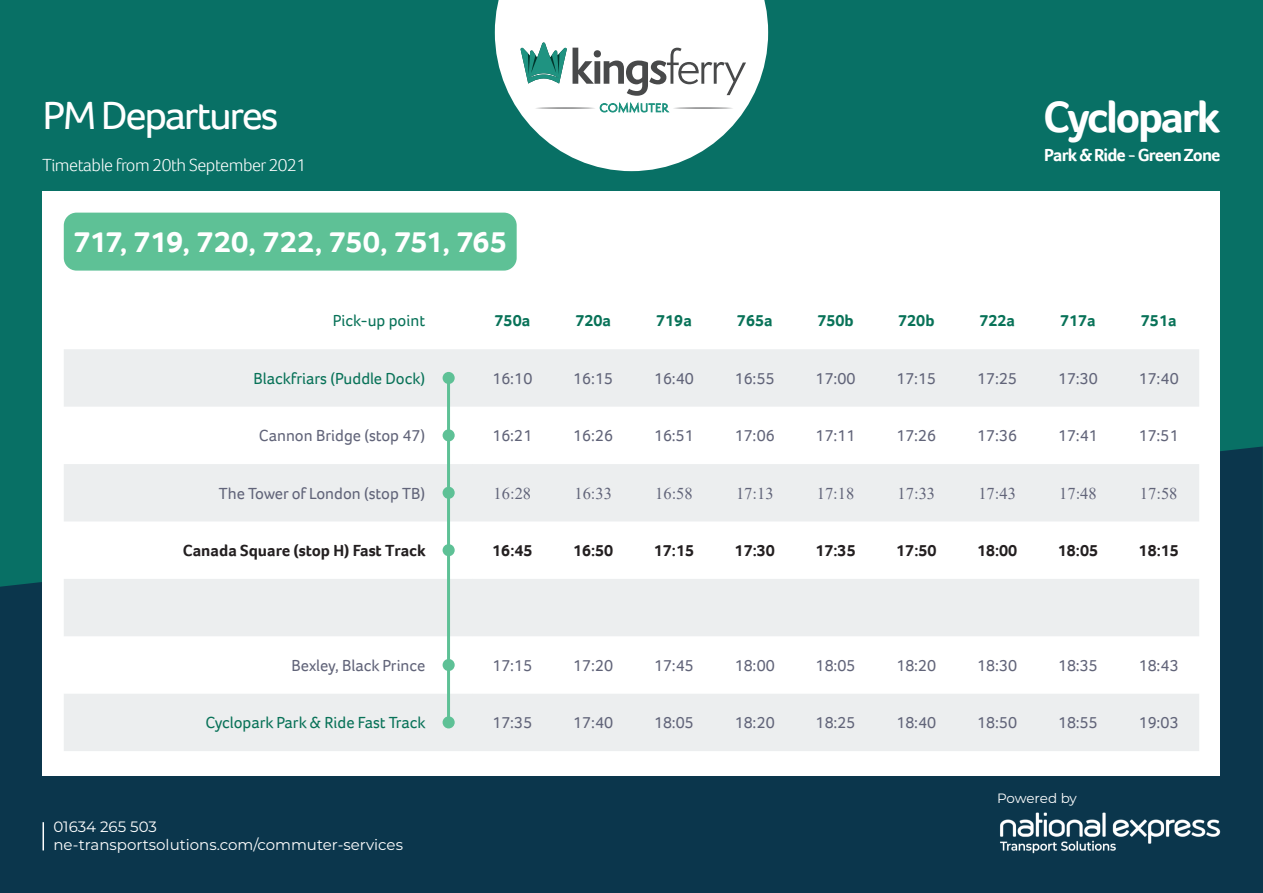
<style>
.page{position:relative;width:1263px;height:893px;background:#087065}
.page>*{position:absolute;margin:0;border:0;box-sizing:border-box;transform-origin:0 0}
.t1{font:700 45px "Foco";letter-spacing:-.055em;color:#fff}
.t2{font:40.5px "Foco";letter-spacing:-.055em;color:#fff;scale:1.05 1}
.t3{font:700 30px "Foco";letter-spacing:-.025em;color:#fff;scale:1.05 1}
.t4{font:300 18px "Foco";letter-spacing:-.025em;color:#fff}
.t5{font:700 18px "Foco";letter-spacing:-.05em;color:#fff}
.t6{font:16.5px "Foco";color:#616479}
.t7{font:700 16.5px "Foco";color:#231f20}
.t8{font:16.5px "Foco";color:#087258}
.t9{font:16.5px "Times New Roman";color:#616479}
.t10{font:700 16.5px "Foco";color:#087258}
.t11{font:15px/18px "Montserrat";color:#fff}
.t12{font:13.5px "Montserrat";letter-spacing:-.015em;color:#fff}
</style>
<div class="page">
<div style="left:0;top:446px;width:1263px;height:447px;background:#0b364c"></div>
<img style="left:926px;top:796px;width:337px;height:72px">
<svg style="left:43px;top:822px;width:1px;height:28px"></svg>
<svg style="left:495px;top:0;width:273px;height:171px;fill:#fff"></svg>
<svg style="left:520px;top:43px;width:226px;height:53px;background:#c8d2d1"></svg>
<svg style="left:535px;top:103px;width:198px;height:9px;background:#cfe3e0"></svg>
<div style="left:43px;top:191px;width:1177px;height:585px;background:#fff"></div>
<div style="left:64px;top:349px;width:408px;height:58px;background:#eceeef"></div>
<svg style="left:472px;top:349px;width:727px;height:402px;fill:#eceeef"></svg>
<svg style="left:64px;top:464px;width:408px;height:287px;fill:#eceeef"></svg>
<div style="left:443px;top:372px;width:12px;height:12px;background:#5ec196;border-radius:50%"></div>
<div style="left:443px;top:429px;width:12px;height:12px;background:#5ec196;border-radius:50%"></div>
<div style="left:443px;top:487px;width:12px;height:12px;background:#5ec196;border-radius:50%"></div>
<div style="left:443px;top:544px;width:12px;height:12px;background:#5ec196;border-radius:50%"></div>
<div style="left:443px;top:659px;width:12px;height:12px;background:#5ec196;border-radius:50%"></div>
<div style="left:443px;top:716px;width:12px;height:12px;background:#5ec196;border-radius:50%"></div>
<div style="left:64px;top:213px;width:453px;height:58px;background:#5ec196;border-radius:13px"></div>
<hr style="left:447px;top:376px;width:3px;height:349px;background:#5ec196">
<h2 class="t2" style="left:43px;top:89px;width:226px">PM Departures</h2>
<p class="t4" style="left:43px;top:153px;width:265px">Timetable from 20th September 2021</p>
<h3 class="t3" style="left:73px;top:222px;width:415px">717, 719, 720, 722, 750, 751, 765</h3>
<h1 class="t1" style="left:1043px;top:87px;width:179px">Cyclopark</h1>
<p class="t5" style="left:1044px;top:143px;width:178px">Park &amp; Ride - Green Zone</p>
<p class="t8" style="left:333px;top:310px;width:94px">Pick-up point</p>
<p class="t10" style="left:495px;top:310px;width:37px">750a</p>
<p class="t10" style="left:575px;top:310px;width:37px">720a</p>
<p class="t10" style="left:656px;top:310px;width:37px">719a</p>
<p class="t10" style="left:737px;top:310px;width:37px">765a</p>
<p class="t10" style="left:817px;top:310px;width:38px">750b</p>
<p class="t10" style="left:898px;top:310px;width:38px">720b</p>
<p class="t10" style="left:979px;top:310px;width:37px">722a</p>
<p class="t10" style="left:1060px;top:310px;width:37px">717a</p>
<p class="t10" style="left:1141px;top:310px;width:37px">751a</p>
<p class="t8" style="left:253px;top:367px;width:173px">Blackfriars (Puddle Dock)</p>
<p class="t6" style="left:492px;top:367px;width:41px">16:10</p>
<p class="t6" style="left:573px;top:367px;width:41px">16:15</p>
<p class="t6" style="left:654px;top:367px;width:41px">16:40</p>
<p class="t6" style="left:735px;top:367px;width:41px">16:55</p>
<p class="t6" style="left:816px;top:367px;width:41px">17:00</p>
<p class="t6" style="left:896px;top:367px;width:41px">17:15</p>
<p class="t6" style="left:977px;top:367px;width:41px">17:25</p>
<p class="t6" style="left:1058px;top:367px;width:41px">17:30</p>
<p class="t6" style="left:1139px;top:367px;width:41px">17:40</p>
<p class="t6" style="left:259px;top:425px;width:168px">Cannon Bridge (stop 47)</p>
<p class="t6" style="left:492px;top:425px;width:41px">16:21</p>
<p class="t6" style="left:573px;top:425px;width:41px">16:26</p>
<p class="t6" style="left:654px;top:425px;width:41px">16:51</p>
<p class="t6" style="left:735px;top:425px;width:41px">17:06</p>
<p class="t6" style="left:816px;top:425px;width:41px">17:11</p>
<p class="t6" style="left:896px;top:425px;width:41px">17:26</p>
<p class="t6" style="left:977px;top:425px;width:41px">17:36</p>
<p class="t6" style="left:1058px;top:425px;width:41px">17:41</p>
<p class="t6" style="left:1139px;top:425px;width:41px">17:51</p>
<p class="t6" style="left:219px;top:482px;width:208px">The Tower of London (stop TB)</p>
<p class="t9" style="left:494px;top:481px;width:39px">16:28</p>
<p class="t9" style="left:574px;top:481px;width:39px">16:33</p>
<p class="t9" style="left:655px;top:481px;width:39px">16:58</p>
<p class="t9" style="left:736px;top:481px;width:39px">17:13</p>
<p class="t9" style="left:817px;top:481px;width:39px">17:18</p>
<p class="t9" style="left:897px;top:481px;width:39px">17:33</p>
<p class="t9" style="left:978px;top:481px;width:39px">17:43</p>
<p class="t9" style="left:1059px;top:481px;width:39px">17:48</p>
<p class="t9" style="left:1140px;top:481px;width:39px">17:58</p>
<p class="t7" style="left:183px;top:540px;width:244px">Canada Square (stop H) Fast Track</p>
<p class="t7" style="left:492px;top:540px;width:42px">16:45</p>
<p class="t7" style="left:573px;top:540px;width:42px">16:50</p>
<p class="t7" style="left:654px;top:540px;width:42px">17:15</p>
<p class="t7" style="left:735px;top:540px;width:42px">17:30</p>
<p class="t7" style="left:815px;top:540px;width:42px">17:35</p>
<p class="t7" style="left:896px;top:540px;width:42px">17:50</p>
<p class="t7" style="left:977px;top:540px;width:42px">18:00</p>
<p class="t7" style="left:1058px;top:540px;width:42px">18:05</p>
<p class="t7" style="left:1138px;top:540px;width:42px">18:15</p>
<p class="t6" style="left:291px;top:654px;width:135px">Bexley, Black Prince</p>
<p class="t6" style="left:492px;top:654px;width:41px">17:15</p>
<p class="t6" style="left:573px;top:654px;width:41px">17:20</p>
<p class="t6" style="left:654px;top:654px;width:41px">17:45</p>
<p class="t6" style="left:735px;top:654px;width:41px">18:00</p>
<p class="t6" style="left:816px;top:654px;width:41px">18:05</p>
<p class="t6" style="left:896px;top:654px;width:41px">18:20</p>
<p class="t6" style="left:977px;top:654px;width:41px">18:30</p>
<p class="t6" style="left:1058px;top:654px;width:41px">18:35</p>
<p class="t6" style="left:1139px;top:654px;width:41px">18:43</p>
<p class="t8" style="left:206px;top:712px;width:222px">Cyclopark Park &amp; Ride Fast Track</p>
<p class="t6" style="left:492px;top:712px;width:41px">17:35</p>
<p class="t6" style="left:573px;top:712px;width:41px">17:40</p>
<p class="t6" style="left:654px;top:712px;width:41px">18:05</p>
<p class="t6" style="left:735px;top:712px;width:41px">18:20</p>
<p class="t6" style="left:816px;top:712px;width:41px">18:25</p>
<p class="t6" style="left:896px;top:712px;width:41px">18:40</p>
<p class="t6" style="left:977px;top:712px;width:41px">18:50</p>
<p class="t6" style="left:1058px;top:712px;width:41px">18:55</p>
<p class="t6" style="left:1139px;top:712px;width:41px">19:03</p>
<p class="t11" style="left:53px;top:818px;width:351px">01634 265 503 ne-transportsolutions.com/commuter-services</p>
<p class="t12" style="left:997px;top:789px;width:81px">Powered by</p>
</div>
